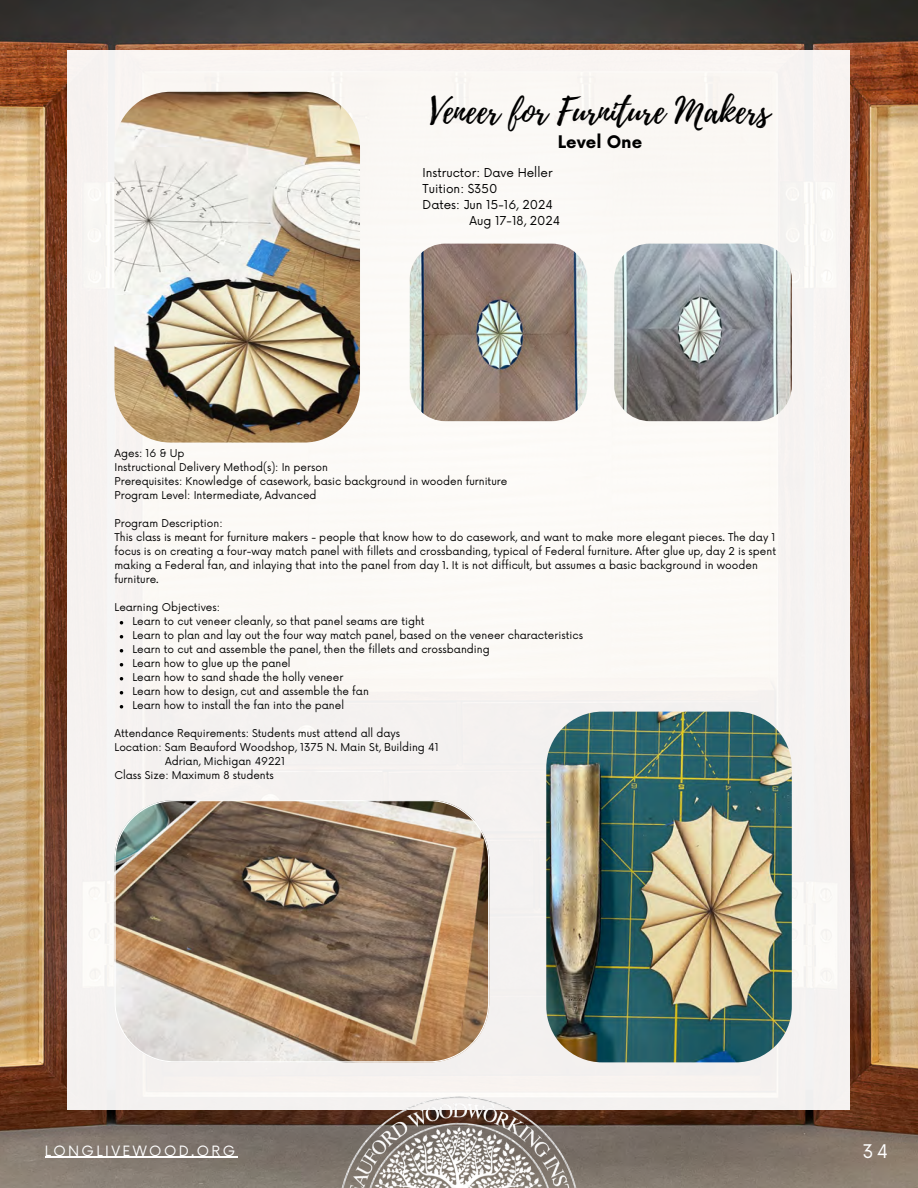
<style>
.page{position:relative;width:918px;height:1188px;background:#fff}
.page>*{position:absolute;margin:0;border:0;box-sizing:border-box;transform-origin:0 0}
.t1{font:35.25px "Playlist Script";color:#000}
.t2{font:18.3px "Now";color:#fff}
.t3{font:700 16.95px "Now";color:#000}
.t4{font:13.8px "Now";letter-spacing:.17em;color:#fff}
.t5{font:12px "Now";color:#000}
.t6{font:10.5px/14px "Now";color:#000}
</style>
<div class="page">
<img style="left:0;top:0;width:918px;height:1188px">
<div style="left:68px;top:51px;width:782px;height:1059px;background:#faf7f4"></div>
<svg style="left:120px;top:621px;width:3px;height:4px"></svg>
<svg style="left:120px;top:635px;width:3px;height:4px"></svg>
<svg style="left:120px;top:649px;width:3px;height:4px"></svg>
<svg style="left:120px;top:663px;width:3px;height:4px"></svg>
<svg style="left:120px;top:677px;width:3px;height:4px"></svg>
<svg style="left:120px;top:691px;width:3px;height:4px"></svg>
<svg style="left:120px;top:705px;width:3px;height:4px"></svg>
<img style="left:331px;top:1096px;width:256px;height:92px">
<img style="left:114px;top:800px;width:375px;height:262px">
<img style="left:114px;top:92px;width:246px;height:351px;border-radius:56px">
<img style="left:546px;top:712px;width:246px;height:350px;border-radius:56px">
<img style="left:410px;top:244px;width:177px;height:177px;border-radius:36px">
<img style="left:614px;top:244px;width:178px;height:177px;border-radius:36px">
<hr style="left:45px;top:1157px;width:193px;height:1px;background:#fff">
<p class="t1" style="left:430px;top:86px;width:341px">Veneer for Furniture Makers</p>
<p class="t5" style="left:423px;top:166px;width:132px">Instructor: Dave Heller</p>
<p class="t5" style="left:423px;top:182px;width:76px">Tuition: $350</p>
<p class="t5" style="left:423px;top:198px;width:132px">Dates: Jun 15-16, 2024</p>
<p class="t5" style="left:470px;top:214px;width:92px">Aug 17-18, 2024</p>
<p class="t3" style="left:558px;top:133px;width:86px">Level One</p>
<p class="t6" style="left:114px;top:447px;width:72px">Ages: 16 &amp; Up</p>
<p class="t6" style="left:114px;top:461px;width:215px">Instructional Delivery Method(s): In person</p>
<p class="t6" style="left:114px;top:475px;width:394px">Prerequisites: Knowledge of casework, basic background in wooden furniture</p>
<p class="t6" style="left:114px;top:489px;width:204px">Program Level: Intermediate, Advanced</p>
<p class="t6" style="left:114px;top:517px;width:110px">Program Description:</p>
<p class="t6" style="left:114px;top:531px;width:663px">This class is meant for furniture makers - people that know how to do casework, and want to make more elegant pieces. The day 1 focus is on creating a four-way match panel with fillets and crossbanding, typical of Federal furniture. After glue up, day 2 is spent making a Federal fan, and inlaying that into the panel from day 1. It is not difficult, but assumes a basic background in wooden furniture.</p>
<p class="t6" style="left:114px;top:601px;width:107px">Learning Objectives:</p>
<p class="t6" style="left:132px;top:615px;width:294px">Learn to cut veneer cleanly, so that panel seams are tight</p>
<p class="t6" style="left:132px;top:629px;width:452px">Learn to plan and lay out the four way match panel, based on the veneer characteristics</p>
<p class="t6" style="left:132px;top:643px;width:359px">Learn to cut and assemble the panel, then the fillets and crossbanding</p>
<p class="t6" style="left:132px;top:657px;width:160px">Learn how to glue up the panel</p>
<p class="t6" style="left:132px;top:671px;width:213px">Learn how to sand shade the holly veneer</p>
<p class="t6" style="left:132px;top:685px;width:238px">Learn how to design, cut and assemble the fan</p>
<p class="t6" style="left:132px;top:699px;width:213px">Learn how to install the fan into the panel</p>
<p class="t6" style="left:114px;top:727px;width:287px">Attendance Requirements: Students must attend all days</p>
<p class="t6" style="left:114px;top:741px;width:326px">Location: Sam Beauford Woodshop, 1375 N. Main St, Building 41</p>
<p class="t6" style="left:165px;top:755px;width:121px">Adrian, Michigan 49221</p>
<p class="t6" style="left:114px;top:769px;width:161px">Class Size: Maximum 8 students</p>
<p class="t4" style="left:45px;top:1143px;width:192px">LONGLIVEWOOD.ORG</p>
<p class="t2" style="left:862px;top:1141px;width:27px">34</p>
</div>
